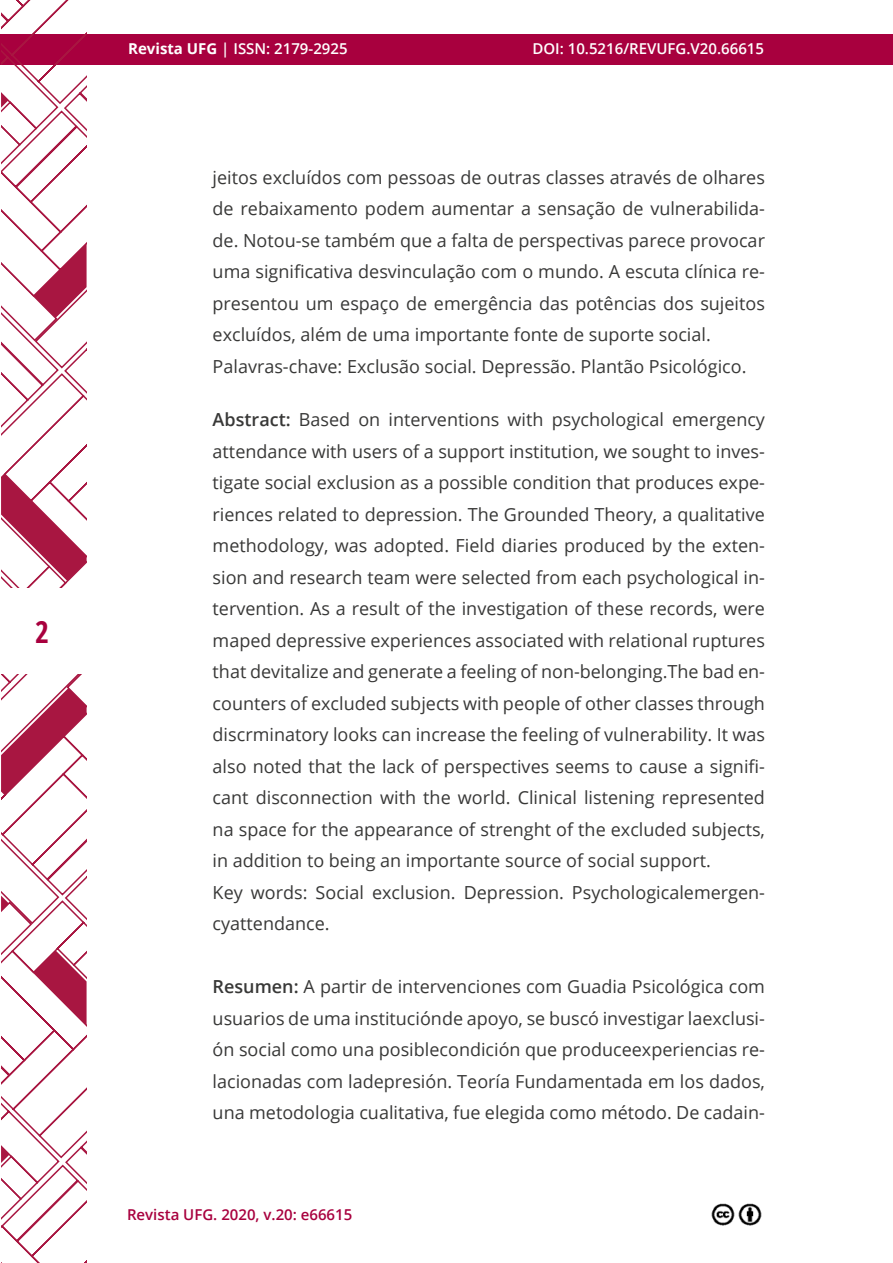
<style>
.page{position:relative;width:893px;height:1263px;background:#fff}
.page>*{position:absolute;margin:0;border:0;box-sizing:border-box;transform-origin:0 0}
.t1{font:700 30px "Open Sans Condensed";color:#a8003e}
.t2{font:18px/31.5px "Open Sans";color:#383837}
.t3{font:600 15px "Open Sans";color:#fff}
.t4{font:600 15px "Open Sans";color:#a8003e}
.s1{font-weight:700}
.s2{font-weight:600}
</style>
<div class="page">
<div style="left:0;top:34px;width:893px;height:30px;background:#a8003e"></div>
<img style="left:711px;top:1203px;width:24px;height:23px">
<img style="left:738px;top:1203px;width:24px;height:23px">
<svg style="left:1px;top:0;width:86px;height:1263px"></svg>
<div style="left:0;top:589px;width:91px;height:85px;background:#fff"></div>
<h1 class="t1" style="left:35px;top:611px;width:15px">2</h1>
<p class="t3" style="left:128px;top:38px;width:221px"><span class="s1">Revista UFG</span> | ISSN: 2179-2925</p>
<p class="t3" style="left:532px;top:38px;width:233px">DOI: 10.5216/REVUFG.V20.66615</p>
<p class="t2" style="left:213px;top:161px;width:554px">jeitos excluídos com pessoas de outras classes através de olhares de rebaixamento podem aumentar a sensação de vulnerabilida&shy;de. Notou-se também que a falta de perspectivas parece provocar uma significativa desvinculação com o mundo. A escuta clínica re&shy;presentou um espaço de emergência das potências dos sujeitos excluídos, além de uma importante fonte de suporte social.<br>Palavras-chave: Exclusão social. Depressão. Plantão Psicológico.</p>
<p class="t2" style="left:213px;top:403px;width:554px"><span class="s2">Abstract:</span> Based on interventions with psychological emergency attendance with users of a support institution, we sought to inves&shy;tigate social exclusion as a possible condition that produces expe&shy;riences related to depression. The Grounded Theory, a qualitative methodology, was adopted. Field diaries produced by the exten&shy;sion and research team were selected from each psychological in&shy;tervention. As a result of the investigation of these records, were maped depressive experiences associated with relational ruptures that devitalize and generate a feeling of non-belonging.The bad en&shy;counters of excluded subjects with people of other classes through discrminatory looks can increase the feeling of vulnerability. It was also noted that the lack of perspectives seems to cause a signifi&shy;cant disconnection with the world. Clinical listening represented na space for the appearance of strenght of the excluded subjects, in addition to being an importante source of social support.<br>Key words: Social exclusion. Depression. Psychologicalemergen&shy;cyattendance.</p>
<p class="t2" style="left:213px;top:970px;width:554px;text-align:justify"><span class="s2">Resumen:</span> A partir de intervenciones com Guadia Psicológica com usuarios de uma instituciónde apoyo, se buscó investigar laexclusi&shy;ón social como una posiblecondición que produceexperiencias re&shy;lacionadas com ladepresión. Teoría Fundamentada em los dados, una metodologia cualitativa, fue elegida como método. De cadain-</p>
<p class="t4" style="left:127px;top:1204px;width:227px">Revista UFG. 2020, v.20: e66615</p>
</div>
